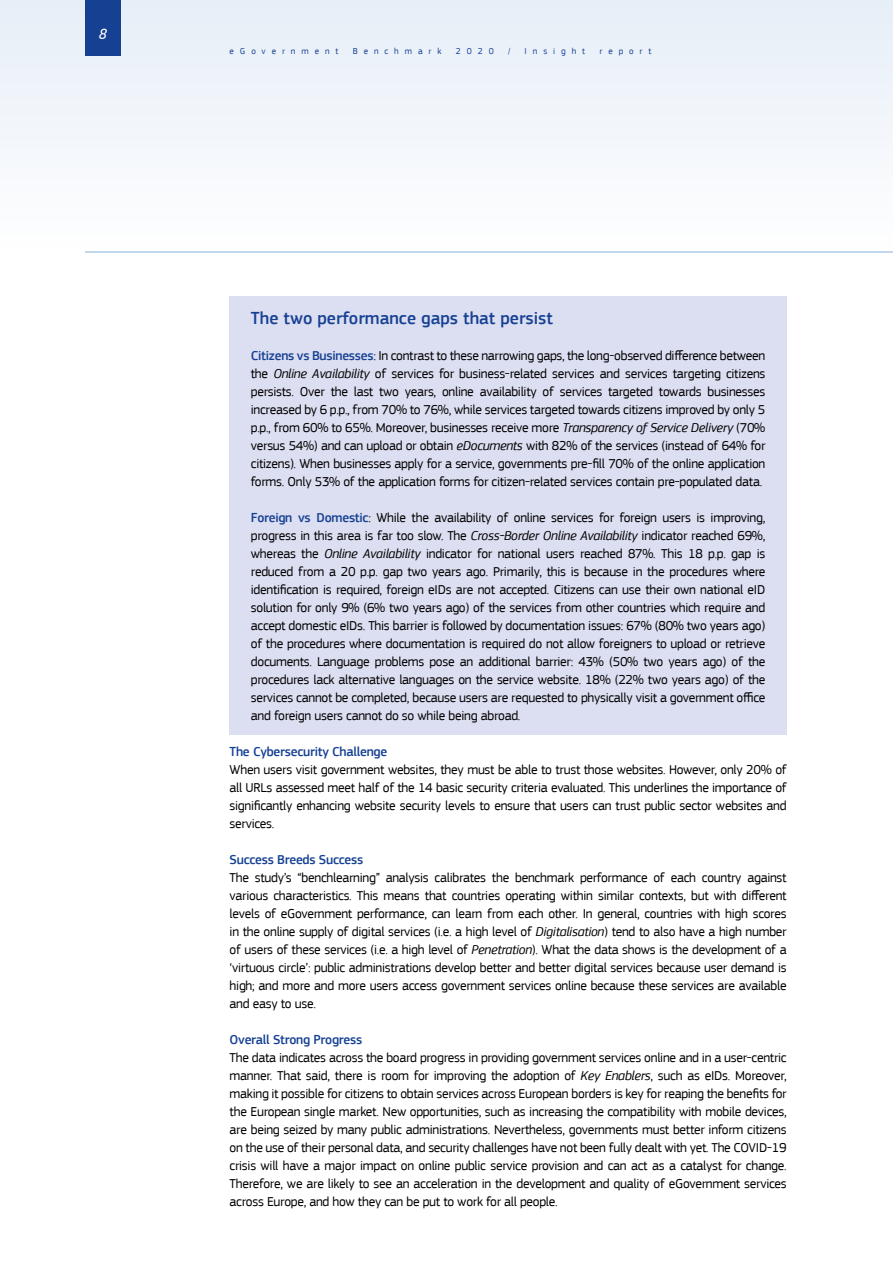
<style>
.page{position:relative;width:893px;height:1263px;background:#fff}
.page>*{position:absolute;margin:0;border:0;box-sizing:border-box;transform-origin:0 0}
.t1{font:500 18px "EC Square Sans Pro";color:#164193}
.t2{font:italic 15px "Ubuntu";color:#fff}
.t3{font:13.5px/18px "EC Square Sans Pro";letter-spacing:-.02em;color:#000;text-align:justify}
.t4{font:500 13.5px "EC Square Sans Pro";letter-spacing:-.02em;color:#164193}
.t5{font:9px "EC Square Sans Pro";letter-spacing:.66em;color:#164193}
.s1{font-weight:500;color:#164193}
.s2{font-style:italic}
</style>
<div class="page">
<div style="left:0;top:0;width:893px;height:252px;background:#f2f6fb"></div>
<div style="left:85px;top:0;width:35px;height:55px;background:#164193"></div>
<div style="left:230px;top:297px;width:557px;height:437px;background:#dcdef1"></div>
<hr style="left:85px;top:251px;width:808px;height:2px;background:#aecae7">
<p class="t2" style="left:98px;top:24px;width:10px">8</p>
<p class="t5" style="left:230px;top:46px;width:110px">eGovernment</p>
<p class="t5" style="left:353px;top:46px;width:90px">Benchmark</p>
<p class="t5" style="left:456px;top:46px;width:39px">2020</p>
<p class="t5" style="left:508px;top:46px;width:4px">/</p>
<p class="t5" style="left:525px;top:46px;width:62px">Insight</p>
<p class="t5" style="left:599px;top:46px;width:53px">report</p>
<h1 class="t1" style="left:251px;top:308px;width:304px">The two performance gaps that persist</h1>
<p class="t3" style="left:251px;top:347px;width:516px"><span class="s1">Citizens vs Businesses</span>: In contrast to these narrowing gaps, the long-observed difference between the <span class="s2">Online Availability</span> of services for business-related services and services targeting citizens persists. Over the last two years, online availability of services targeted towards businesses increased by 6 p.p., from 70% to 76%, while services targeted towards citizens improved by only 5 p.p., from 60% to 65%. Moreover, businesses receive more <span class="s2">Transparency of Service Delivery</span> (70% versus 54%) and can upload or obtain <span class="s2">eDocuments</span> with 82% of the services (instead of 64% for citizens). When businesses apply for a service, governments pre-fill 70% of the online application forms. Only 53% of the application forms for citizen-related services contain pre-populated data.</p>
<p class="t3" style="left:251px;top:509px;width:516px"><span class="s1">Foreign vs Domestic</span>: While the availability of online services for foreign users is improving, progress in this area is far too slow. The <span class="s2">Cross-Border Online Availability</span> indicator reached 69%, whereas the <span class="s2">Online Availability</span> indicator for national users reached 87%. This 18 p.p. gap is reduced from a 20 p.p. gap two years ago. Primarily, this is because in the procedures where identification is required, foreign eIDs are not accepted. Citizens can use their own national eID solution for only 9% (6% two years ago) of the services from other countries which require and accept domestic eIDs. This barrier is followed by documentation issues: 67% (80% two years ago) of the procedures where documentation is required do not allow foreigners to upload or retrieve documents. Language problems pose an additional barrier: 43% (50% two years ago) of the procedures lack alternative languages on the service website. 18% (22% two years ago) of the services cannot be completed, because users are requested to physically visit a government office and foreign users cannot do so while being abroad.</p>
<p class="t4" style="left:230px;top:744px;width:159px">The Cybersecurity Challenge</p>
<p class="t3" style="left:230px;top:761px;width:559px">When users visit government websites, they must be able to trust those websites. However, only 20% of all URLs assessed meet half of the 14 basic security criteria evaluated. This underlines the importance of significantly enhancing website security levels to ensure that users can trust public sector websites and services.</p>
<p class="t4" style="left:230px;top:852px;width:135px">Success Breeds Success</p>
<p class="t3" style="left:230px;top:869px;width:559px">The study’s “benchlearning” analysis calibrates the benchmark performance of each country against various characteristics. This means that countries operating within similar contexts, but with different levels of eGovernment performance, can learn from each other. In general, countries with high scores in the online supply of digital services (i.e. a high level of <span class="s2">Digitalisation</span>) tend to also have a high number of users of these services (i.e. a high level of <span class="s2">Penetration</span>). What the data shows is the development of a ‘virtuous circle’: public administrations develop better and better digital services because user demand is high; and more and more users access government services online because these services are available and easy to use.</p>
<p class="t4" style="left:230px;top:1032px;width:134px">Overall Strong Progress</p>
<p class="t3" style="left:230px;top:1049px;width:559px">The data indicates across the board progress in providing government services online and in a user-centric manner. That said, there is room for improving the adoption of <span class="s2">Key Enablers</span>, such as eIDs. Moreover, making it possible for citizens to obtain services across European borders is key for reaping the benefits for the European single market. New opportunities, such as increasing the compatibility with mobile devices, are being seized by many public administrations. Nevertheless, governments must better inform citizens on the use of their personal data, and security challenges have not been fully dealt with yet. The COVID-19 crisis will have a major impact on online public service provision and can act as a catalyst for change.<br>Therefore, we are likely to see an acceleration in the development and quality of eGovernment services across Europe, and how they can be put to work for all people.</p>
</div>
